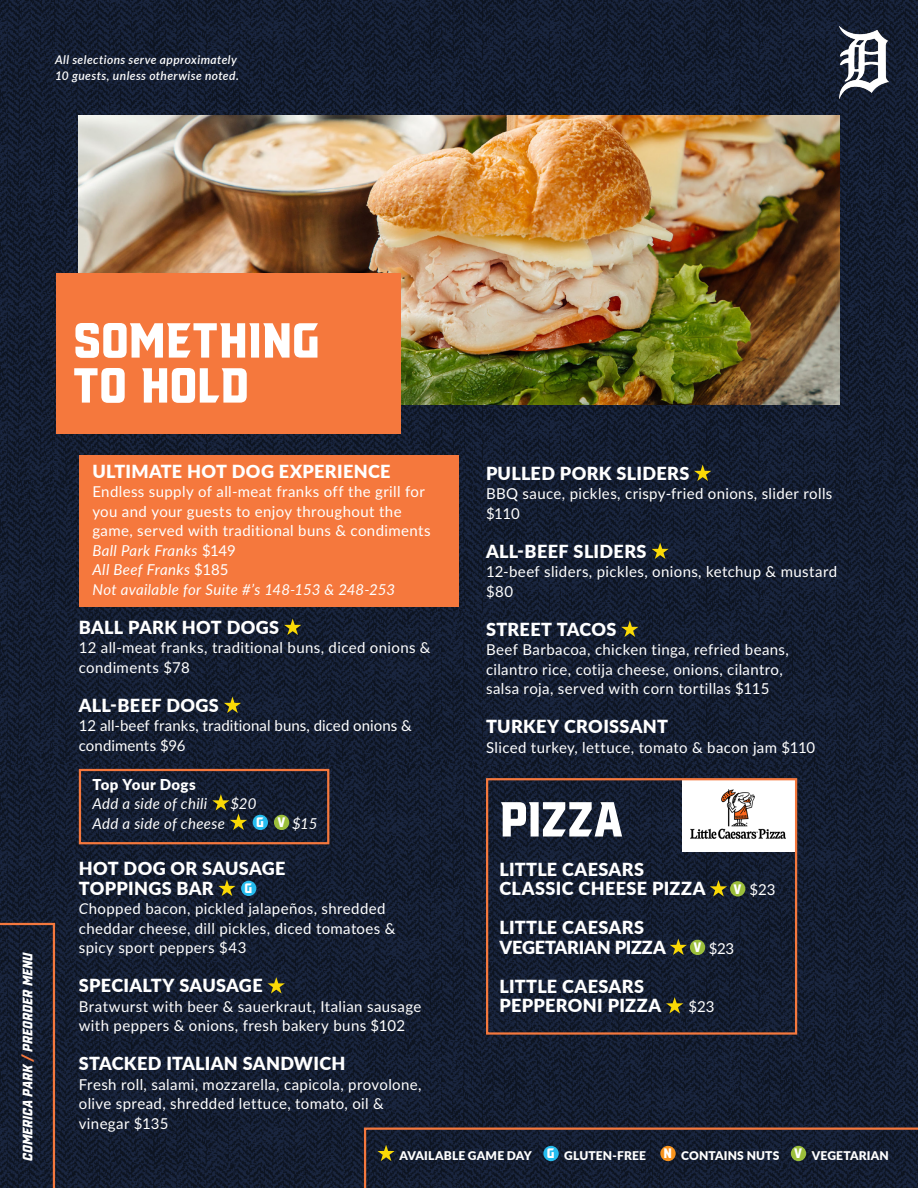
<style>
.page{position:relative;width:918px;height:1188px;background:#fff}
.page>*{position:absolute;margin:0;border:0;box-sizing:border-box;transform-origin:0 0}
.t1{font:54px/45px "VTF Redzone Classic";color:#fff}
.t2{font:900 18px "Lato";letter-spacing:.02em;color:#fff}
.t3{font:900 18px "Lato";letter-spacing:-.01em;color:#fff}
.t4{font:15px/19.5px "Lato";letter-spacing:.025em;color:#fff}
.t5{font:italic 15px "Lato";letter-spacing:.025em;color:#fff}
.t6{font:15px/19.5px "Lato";letter-spacing:.005em;color:#fff}
.t7{font:italic 15px "VTF Redzone Classic";color:#fff}
.t8{font:900 15px "Lato";letter-spacing:.025em;color:#fff}
.t9{font:15px "VTF Redzone Classic";color:#fff}
.t10{font:italic 600 12px "Lato";letter-spacing:.035em;color:#fff}
.t11{font:900 12px "Lato";letter-spacing:.015em;color:#fff}
.s1{color:#f5783d}
.s2{font-style:italic}
.s3{font-style:normal}
.s4{font-family:"VTF Redzone Classic";font-style:normal}
.s5{font-family:"VTF Redzone Classic";font-weight:400;font-size:15px}
</style>
<div class="page">
<img style="left:0;top:0;width:918px;height:1188px">
<svg style="left:0;top:922px;width:56px;height:266px;background:#1e2131"></svg>
<svg style="left:363px;top:1126px;width:555px;height:62px;background:#1d2131"></svg>
<div style="left:543px;top:1146px;width:16px;height:15px;background:#26bcee;border-radius:50%"></div>
<div style="left:660px;top:1146px;width:16px;height:15px;background:#f7931d;border-radius:50%"></div>
<div style="left:791px;top:1146px;width:15px;height:15px;background:#9cbf3b;border-radius:50%"></div>
<img style="left:840px;top:27px;width:49px;height:72px">
<img style="left:79px;top:116px;width:760px;height:289px">
<div style="left:80px;top:455px;width:379px;height:151px;background:#f5783d"></div>
<div style="left:57px;top:273px;width:344px;height:161px;background:#f5783d"></div>
<svg style="left:284px;top:619px;width:17px;height:16px"></svg>
<svg style="left:224px;top:697px;width:17px;height:16px"></svg>
<svg style="left:212px;top:794px;width:35px;height:36px"></svg>
<div style="left:253px;top:815px;width:15px;height:15px;background:#26bcee;border-radius:50%"></div>
<div style="left:274px;top:815px;width:15px;height:15px;background:#9cbf3b;border-radius:50%"></div>
<svg style="left:218px;top:880px;width:18px;height:16px"></svg>
<div style="left:241px;top:881px;width:15px;height:15px;background:#26bcee;border-radius:50%"></div>
<svg style="left:268px;top:977px;width:17px;height:17px"></svg>
<svg style="left:694px;top:465px;width:17px;height:16px"></svg>
<svg style="left:652px;top:543px;width:17px;height:16px"></svg>
<svg style="left:621px;top:621px;width:17px;height:16px"></svg>
<svg style="left:710px;top:880px;width:17px;height:17px"></svg>
<div style="left:730px;top:881px;width:15px;height:16px;background:#9cbf3b;border-radius:50%"></div>
<svg style="left:670px;top:939px;width:17px;height:16px"></svg>
<div style="left:690px;top:940px;width:15px;height:15px;background:#9cbf3b;border-radius:50%"></div>
<svg style="left:666px;top:997px;width:17px;height:17px"></svg>
<div style="left:79px;top:769px;width:250px;height:75px;border:2px solid #f5783d"></div>
<div style="left:682px;top:780px;width:114px;height:72px;background:#fff"></div>
<img style="left:691px;top:789px;width:94px;height:50px">
<div style="left:486px;top:778px;width:311px;height:257px;border:2px solid #f5783d"></div>
<p class="t10" style="left:55px;top:51px;width:183px">All selections serve approximately</p>
<p class="t10" style="left:55px;top:67px;width:185px">10 guests, unless otherwise noted.</p>
<p class="t7" style="left:20px;top:1161px;width:211px;rotate:-90deg">COMERICA PARK <span class="s1">/</span> PREORDER MENU</p>
<p class="t1" style="left:73px;top:318px;width:248px">SOMETHING<br>TO HOLD</p>
<p class="t2" style="left:92px;top:457px;width:300px">ULTIMATE HOT DOG EXPERIENCE</p>
<p class="t4" style="left:92px;top:481px;width:340px">Endless supply of all-meat franks off the grill for you and your guests to enjoy throughout the game, served with traditional buns &amp; condiments <span class="s2">Ball Park Franks</span> $149</p>
<p class="t5" style="left:92px;top:559px;width:138px">All Beef Franks <span class="s3">$185</span></p>
<p class="t5" style="left:92px;top:578px;width:304px">Not available for Suite #’s 148-153 &amp; 248-253</p>
<p class="t2" style="left:79px;top:613px;width:202px">BALL PARK HOT DOGS</p>
<p class="t4" style="left:79px;top:637px;width:353px">12 all-meat franks, traditional buns, diced onions &amp; condiments $78</p>
<p class="t2" style="left:79px;top:691px;width:142px">ALL-BEEF DOGS</p>
<p class="t6" style="left:79px;top:715px;width:335px">12 all-beef franks, traditional buns, diced onions &amp; condiments $96</p>
<p class="t8" style="left:92px;top:773px;width:105px">Top Your Dogs</p>
<p class="t5" style="left:92px;top:793px;width:117px">Add a side of chili</p>
<p class="t5" style="left:230px;top:793px;width:27px">$20</p>
<p class="t5" style="left:92px;top:812px;width:134px">Add a side of cheese</p>
<p class="t9" style="left:256px;top:815px;width:9px">G</p>
<p class="t5" style="left:277px;top:812px;width:42px"><span class="s4">V</span> $15</p>
<p class="t2" style="left:79px;top:855px;width:208px">HOT DOG OR SAUSAGE</p>
<p class="t2" style="left:79px;top:874px;width:136px">TOPPINGS BAR</p>
<p class="t9" style="left:245px;top:881px;width:9px">G</p>
<p class="t4" style="left:79px;top:898px;width:318px"><span class="s2">C</span>hopped bacon, pickled jalapeños, shredded cheddar cheese, dill pickles, diced tomatoes &amp; spicy sport peppers $43</p>
<p class="t2" style="left:79px;top:972px;width:185px">SPECIALTY SAUSAGE</p>
<p class="t4" style="left:79px;top:996px;width:344px">Bratwurst with beer &amp; sauerkraut, Italian sausage with peppers &amp; onions, fresh bakery buns $102</p>
<p class="t2" style="left:79px;top:1050px;width:268px">STACKED ITALIAN SANDWICH</p>
<p class="t4" style="left:79px;top:1074px;width:344px">Fresh roll, salami, mozzarella, capicola, provolone, olive spread, shredded lettuce, tomato, oil &amp; vinegar $135</p>
<p class="t2" style="left:486px;top:459px;width:205px">PULLED PORK SLIDERS</p>
<p class="t4" style="left:486px;top:483px;width:348px">BBQ sauce, pickles, crispy-fried onions, slider rolls $110</p>
<p class="t2" style="left:486px;top:537px;width:162px">ALL-BEEF SLIDERS</p>
<p class="t4" style="left:486px;top:561px;width:353px">12-beef sliders, pickles, onions, ketchup &amp; mustard $80</p>
<p class="t2" style="left:486px;top:615px;width:132px">STREET TACOS</p>
<p class="t4" style="left:486px;top:639px;width:304px">Beef Barbacoa, chicken tinga, refried beans, cilantro rice, cotija cheese, onions, cilantro, salsa roja, served with corn tortillas $115</p>
<p class="t2" style="left:486px;top:713px;width:183px">TURKEY CROISSANT</p>
<p class="t4" style="left:486px;top:737px;width:331px">Sliced turkey, lettuce, tomato &amp; bacon jam $110</p>
<p class="t1" style="left:500px;top:797px;width:125px">PIZZA</p>
<p class="t2" style="left:500px;top:855px;width:146px">LITTLE CAESARS</p>
<p class="t2" style="left:500px;top:875px;width:208px">CLASSIC CHEESE PIZZA</p>
<p class="t9" style="left:733px;top:881px;width:10px">V</p>
<p class="t4" style="left:749px;top:879px;width:28px">$23</p>
<p class="t2" style="left:500px;top:914px;width:146px">LITTLE CAESARS</p>
<p class="t3" style="left:500px;top:933px;width:168px">VEGETARIAN PIZZA</p>
<p class="t9" style="left:693px;top:940px;width:10px">V</p>
<p class="t4" style="left:709px;top:938px;width:27px">$23</p>
<p class="t2" style="left:500px;top:972px;width:146px">LITTLE CAESARS</p>
<p class="t2" style="left:500px;top:992px;width:163px">PEPPERONI PIZZA</p>
<p class="t4" style="left:688px;top:996px;width:28px">$23</p>
<p class="t11" style="left:399px;top:1146px;width:491px">AVAILABLE GAME DAY <span class="s5">G</span> GLUTEN-FREE <span class="s5">N</span> CONTAINS NUTS <span class="s5">V</span> VEGETARIAN</p>
</div>
